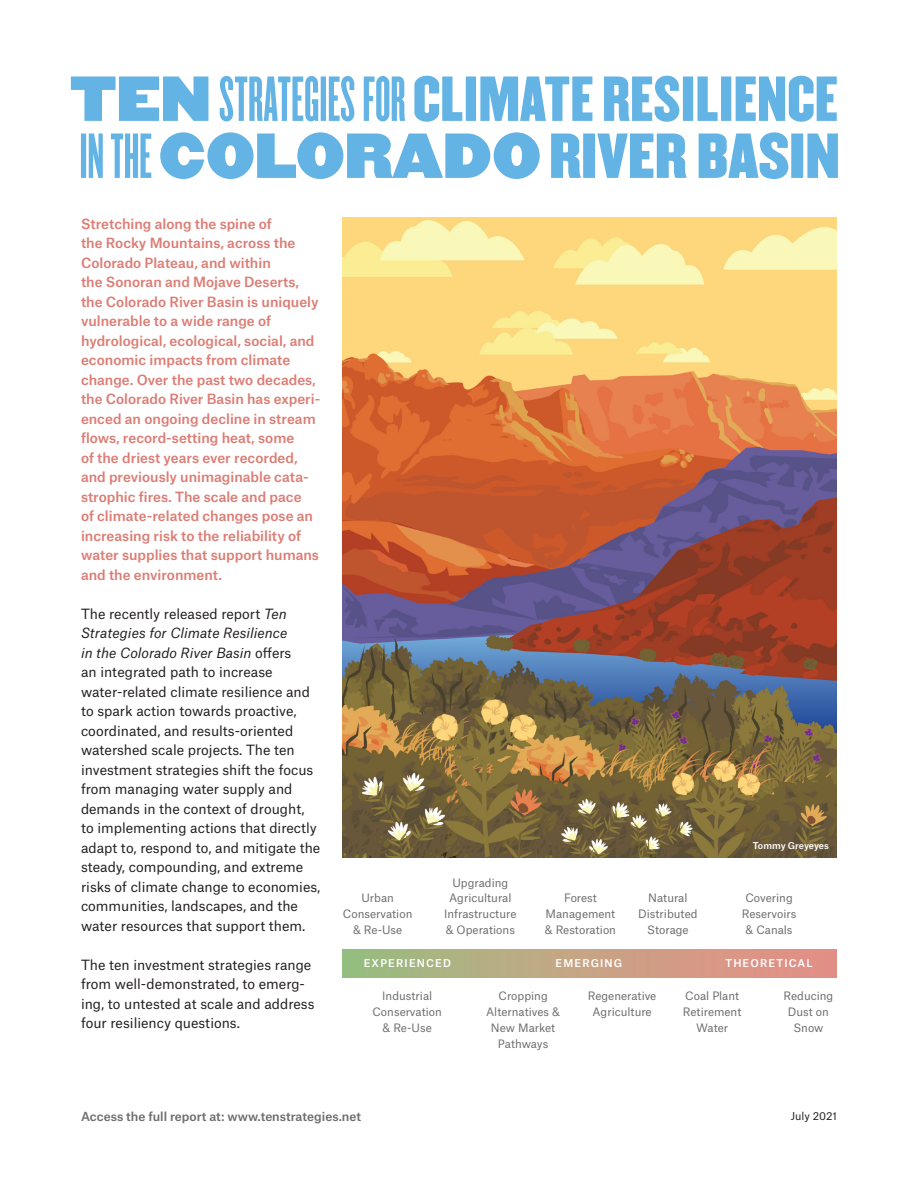
<style>
.page{position:relative;width:918px;height:1188px;background:#fff}
.page>*{position:absolute;margin:0;border:0;box-sizing:border-box;transform-origin:0 0}
.Normal_summary{font:13.5px/19.5px "Atlas Grotesk";color:#231f20}
.Normal_summary-2{font:500 13.5px/19.5px "Atlas Grotesk";color:#dc7d75}
.Website{font:500 12px "Atlas Grotesk";color:#6c6d70}
.Labels_2{font:11.1px/15.9px "Atlas Grotesk";color:#6c6d70;text-align:center}
.Date{font:10.5px "Atlas Grotesk";color:#231f20}
.t1{font:500 10.35px "Atlas Grotesk";letter-spacing:.11em;color:#fff}
.Illustration_credit{font:500 9px "Atlas Grotesk";letter-spacing:-.01em;color:#fff}
.s1{font-style:italic}
</style>
<div class="page">
<svg style="left:81px;top:132px;width:757px;height:47px"></svg>
<svg style="left:71px;top:76px;width:766px;height:46px"></svg>
<img style="left:342px;top:217px;width:495px;height:641px">
<div style="left:342px;top:949px;width:495px;height:29px;background:linear-gradient(to right,#9bbd81,#eb8c87)"></div>
<p class="Normal_summary-2" style="left:81px;top:212px;width:241px">Stretching along the spine of<br>the Rocky Mountains, across the Colorado Plateau, and within<br>the Sonoran and Mojave Deserts, the Colorado River Basin is uniquely vulnerable to a wide range of hydrological, ecological, social, and economic impacts from climate change. Over the past two decades, the Colorado River Basin has experi&shy;enced an ongoing decline in stream flows, record-setting heat, some<br>of the driest years ever recorded, and previously unimaginable cata&shy;strophic fires. The scale and pace<br>of climate-related changes pose an increasing risk to the reliability of water supplies that support humans and the environment.</p>
<p class="Normal_summary" style="left:81px;top:602px;width:241px">The recently released report <span class="s1">Ten Strategies for Climate Resilience<br>in the Colorado River Basin</span> offers<br>an integrated path to increase water-related climate resilience and to spark action towards proactive, coordinated, and results-oriented watershed scale projects. The ten investment strategies shift the focus from managing water supply and demands in the context of drought, to implementing actions that directly adapt to, respond to, and mitigate the steady, compounding, and extreme risks of climate change to economies, communities, landscapes, and the water resources that support them.</p>
<p class="Normal_summary" style="left:81px;top:953px;width:235px">The ten investment strategies range from well-demonstrated, to emerg&shy;ing, to untested at scale and address four resiliency questions.</p>
<p class="Labels_2" style="left:343px;top:889px;width:71px">Urban<br>Conservation &amp; Re-Use</p>
<p class="Labels_2" style="left:444px;top:873px;width:74px">Upgrading<br>Agricultural<br>Infrastructure &amp; Operations</p>
<p class="Labels_2" style="left:545px;top:889px;width:73px">Forest<br>Management &amp; Restoration</p>
<p class="Labels_2" style="left:638px;top:889px;width:61px">Natural<br>Distributed<br>Storage</p>
<p class="Illustration_credit" style="left:753px;top:838px;width:78px">Tommy Greyeyes</p>
<p class="Labels_2" style="left:742px;top:889px;width:56px">Covering<br>Reservoirs &amp; Canals</p>
<p class="t1" style="left:364px;top:955px;width:89px">EXPERIENCED</p>
<p class="t1" style="left:555px;top:955px;width:68px">EMERGING</p>
<p class="t1" style="left:725px;top:955px;width:89px">THEORETICAL</p>
<p class="Labels_2" style="left:372px;top:987px;width:71px">Industrial<br>Conservation &amp; Re-Use</p>
<p class="Labels_2" style="left:486px;top:987px;width:75px">Cropping<br>Alternatives &amp;<br>New Market<br>Pathways</p>
<p class="Labels_2" style="left:588px;top:987px;width:70px">Regenerative<br>Agriculture</p>
<p class="Labels_2" style="left:683px;top:987px;width:60px">Coal Plant<br>Retirement<br>Water</p>
<p class="Labels_2" style="left:784px;top:987px;width:51px">Reducing<br>Dust on<br>Snow</p>
<p class="Website" style="left:81px;top:1106px;width:282px">Access the full report at: www.tenstrategies.net</p>
<p class="Date" style="left:791px;top:1108px;width:48px">July 2021</p>
</div>
